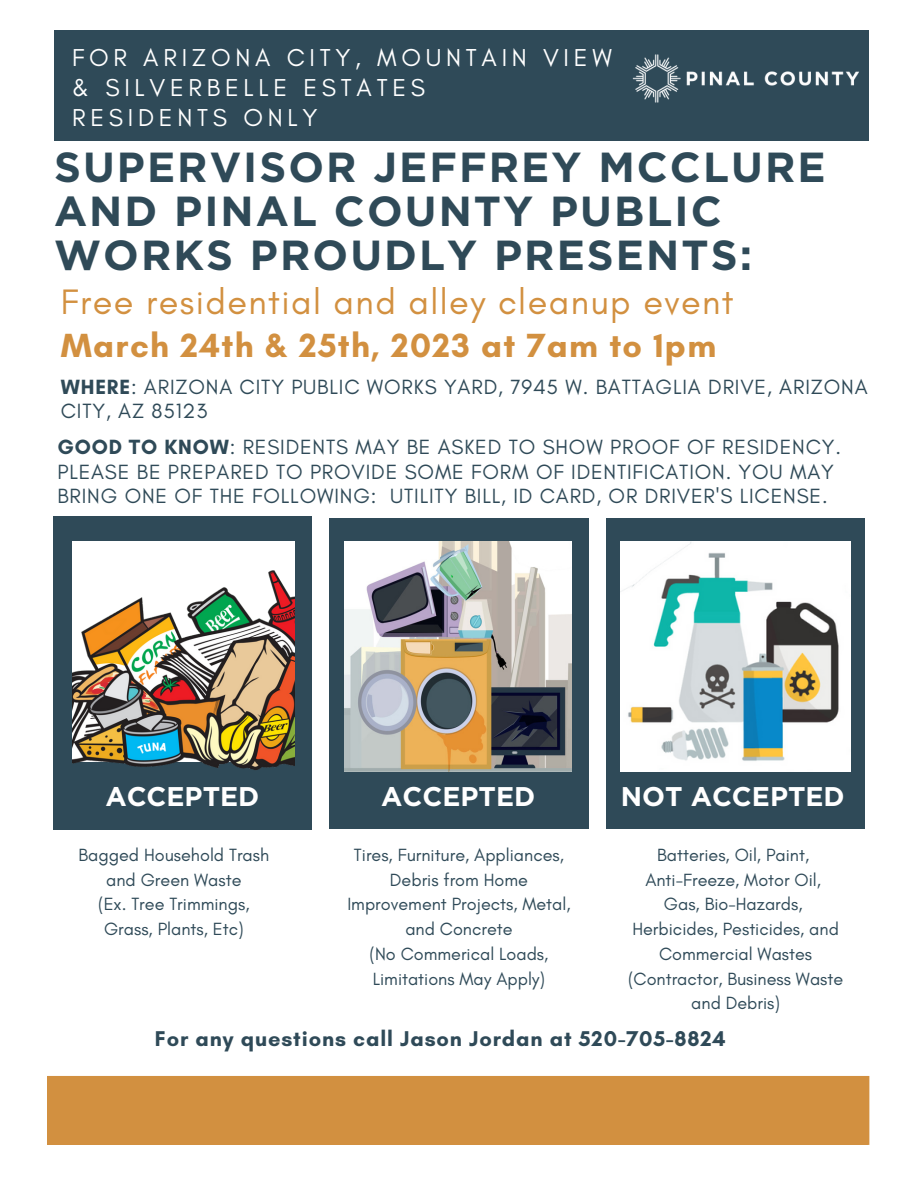
<style>
.page{position:relative;width:918px;height:1188px;background:#fff}
.page>*{position:absolute;margin:0;border:0;box-sizing:border-box;transform-origin:0 0}
.t1{font:700 42px/43.8px "Gotham";letter-spacing:.05em;color:#2f4a58}
.t2{font:36px "Glacial Indifference";letter-spacing:.04em;color:#d29040}
.t3{font:700 34.2px "Glacial Indifference";letter-spacing:.04em;color:#d29040}
.t4{font:700 27px "Gotham";color:#fff}
.t5{font:24.9px/30.2px "Glacial Indifference";letter-spacing:.19em;color:#fff}
.t6{font:700 21.75px "Glacial Indifference";letter-spacing:.04em;color:#2f4a58}
.t7{font:21px/24.8px "Glacial Indifference";letter-spacing:.04em;color:#2f4a58}
.t8{font:18px/24.8px "Glacial Indifference";color:#2f4a58;text-align:center}
.s1{font-weight:700}
</style>
<div class="page">
<div style="left:47px;top:1076px;width:822px;height:69px;background:#d29040"></div>
<div style="left:53px;top:516px;width:259px;height:313px;background:#2f4a58"></div>
<div style="left:330px;top:518px;width:258px;height:310px;background:#2f4a58"></div>
<div style="left:606px;top:518px;width:259px;height:310px;background:#2f4a58"></div>
<img style="left:621px;top:542px;width:229px;height:229px">
<img style="left:345px;top:542px;width:227px;height:229px">
<div style="left:72px;top:542px;width:222px;height:220px;background:#fff"></div>
<img style="left:72px;top:550px;width:223px;height:220px">
<div style="left:54px;top:30px;width:814px;height:110px;background:#2f4a58"></div>
<img style="left:632px;top:49px;width:237px;height:67px">
<h3 class="t5" style="left:72px;top:42px;width:541px">FOR ARIZONA CITY, MOUNTAIN VIEW &amp; SILVERBELLE ESTATES<br>RESIDENTS ONLY</h3>
<h1 class="t1" style="left:54px;top:148px;width:773px">SUPERVISOR JEFFREY MCCLURE<br>AND PINAL COUNTY PUBLIC<br>WORKS PROUDLY PRESENTS:</h1>
<h2 class="t2" style="left:61px;top:280px;width:675px">Free residential and alley cleanup event</h2>
<h3 class="t3" style="left:61px;top:325px;width:657px">March 24th &amp; 25th, 2023 at 7am to 1pm</h3>
<p class="t7" style="left:61px;top:374px;width:808px"><span class="s1">WHERE</span>: ARIZONA CITY PUBLIC WORKS YARD, 7945 W. BATTAGLIA DRIVE, ARIZONA<br>CITY, AZ 85123</p>
<p class="t7" style="left:57px;top:434px;width:785px"><span class="s1">GOOD TO KNOW</span>: RESIDENTS MAY BE ASKED TO SHOW PROOF OF RESIDENCY.<br>PLEASE BE PREPARED TO PROVIDE SOME FORM OF IDENTIFICATION. YOU MAY<br>BRING ONE OF THE FOLLOWING: UTILITY BILL, ID CARD, OR DRIVER'S LICENSE.</p>
<h3 class="t4" style="left:105px;top:784px;width:156px">ACCEPTED</h3>
<h3 class="t4" style="left:381px;top:784px;width:156px">ACCEPTED</h3>
<h3 class="t4" style="left:621px;top:784px;width:225px">NOT ACCEPTED</h3>
<p class="t8" style="left:78px;top:842px;width:192px">Bagged Household Trash and Green Waste<br>(Ex. Tree Trimmings,<br>Grass, Plants, Etc)</p>
<p class="t8" style="left:347px;top:842px;width:225px">Tires, Furniture, Appliances,<br>Debris from Home<br>Improvement Projects, Metal, and Concrete<br>(No Commerical Loads,<br>Limitations May Apply)</p>
<p class="t8" style="left:628px;top:842px;width:217px">Batteries, Oil, Paint,<br>Anti-Freeze, Motor Oil,<br>Gas, Bio-Hazards,<br>Herbicides, Pesticides, and<br>Commercial Wastes (Contractor, Business Waste and Debris)</p>
<p class="t6" style="left:155px;top:1026px;width:572px">For any questions call Jason Jordan at 520-705-8824</p>
</div>
